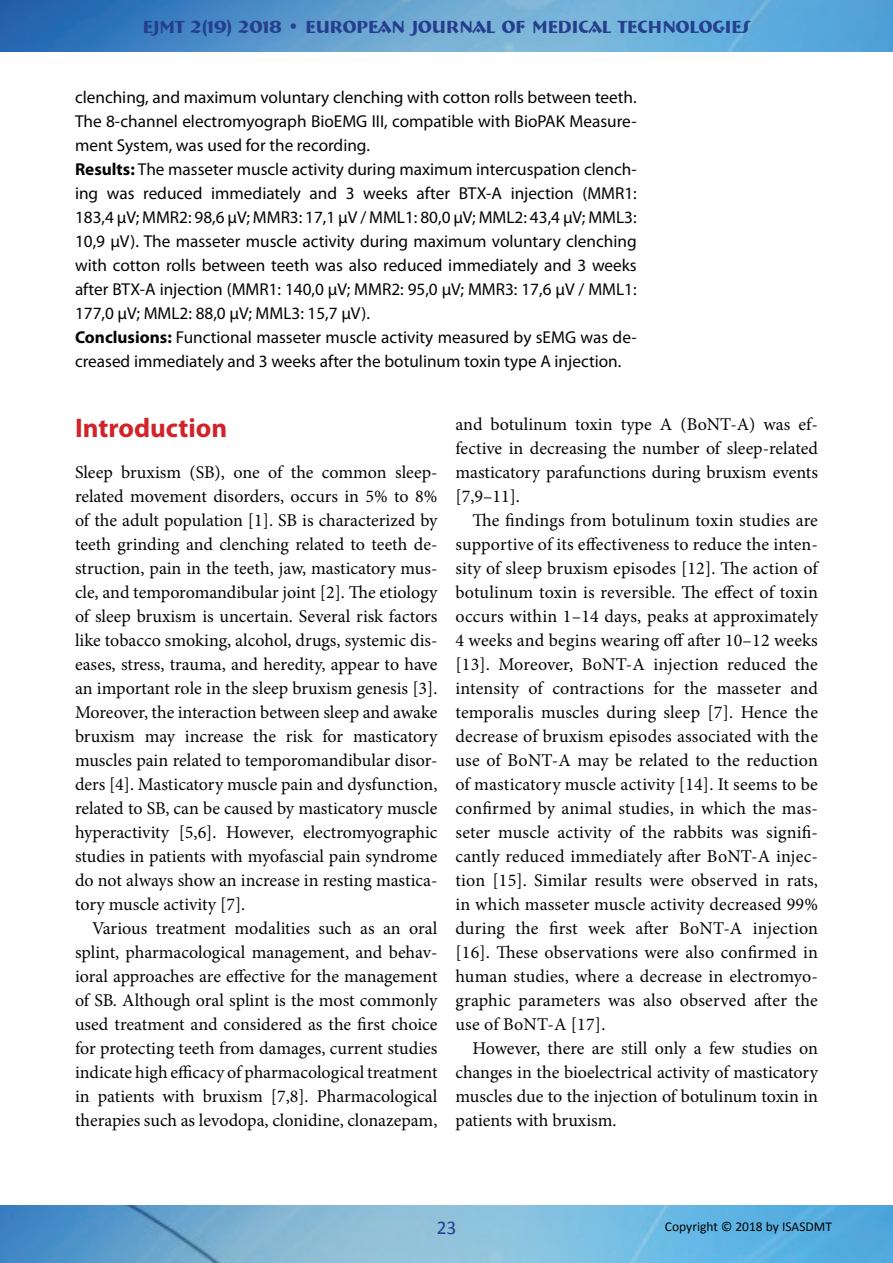
<style>
.page{position:relative;width:893px;height:1263px;background:#fff}
.page>*{position:absolute;margin:0;border:0;box-sizing:border-box;transform-origin:0 0}
.t1{font:700 27px "Myriad Pro";color:#d1232a}
.t2{font:19.5px "Calibri";color:#253f8e}
.t3{font:18px/24px "Minion Pro";color:#040503;text-align:justify}
.t4{font:700 18px "Bremen BT";color:#253f8e}
.t5{font:17.25px/24px "Myriad Pro";color:#040503}
.t6{font:13.5px "Calibri";color:#040503}
.s1{font-weight:700}
</style>
<div class="page">
<img style="left:0;top:0;width:893px;height:52px">
<img style="left:0;top:1205px;width:893px;height:58px">
<p class="t4" style="left:143px;top:15px;width:609px">EJMT 2(19) 2018 • EUROPEAN JOURNAL OF MEDICAL TECHNOLOGIES</p>
<p class="t5" style="left:75px;top:85px;width:563px">clenching, and maximum voluntary clenching with cotton rolls between teeth.<br>The 8-channel electromyograph BioEMG III, compatible with BioPAK Measure&shy;ment System, was used for the recording.<br><span class="s1">Results:</span> The masseter muscle activity during maximum intercuspation clench&shy;ing was reduced immediately and 3 weeks after BTX-A injection (MMR1:<br>183,4 μV; MMR2: 98,6 μV; MMR3: 17,1 μV / MML1: 80,0 μV; MML2: 43,4 μV; MML3:<br>10,9 μV). The masseter muscle activity during maximum voluntary clenching with cotton rolls between teeth was also reduced immediately and 3 weeks after BTX-A injection (MMR1: 140,0 μV; MMR2: 95,0 μV; MMR3: 17,6 μV / MML1:<br>177,0 μV; MML2: 88,0 μV; MML3: 15,7 μV).<br><span class="s1">Conclusions:</span> Functional masseter muscle activity measured by sEMG was de&shy;creased immediately and 3 weeks after the botulinum toxin type A injection.</p>
<h1 class="t1" style="left:75px;top:411px;width:154px">Introduction</h1>
<p class="t3" style="left:75px;top:461px;width:364px">Sleep bruxism (SB), one of the common sleep&shy;related movement disorders, occurs in 5% to 8% of the adult population [1]. SB is characterized by teeth grinding and clenching related to teeth de&shy;struction, pain in the teeth, jaw, masticatory mus&shy;cle, and temporomandibular joint [2]. The etiology of sleep bruxism is uncertain. Several risk factors like tobacco smoking, alcohol, drugs, systemic dis&shy;eases, stress, trauma, and heredity, appear to have an important role in the sleep bruxism genesis [3].<br>Moreover, the interaction between sleep and awake bruxism may increase the risk for masticatory muscles pain related to temporomandibular disor&shy;ders [4]. Masticatory muscle pain and dysfunction, related to SB, can be caused by masticatory muscle hyperactivity [5,6]. However, electromyographic studies in patients with myofascial pain syndrome do not always show an increase in resting mastica&shy;tory muscle activity [7].</p>
<p class="t3" style="left:75px;top:917px;width:364px;text-indent:17px">Various treatment modalities such as an oral splint, pharmacological management, and behav&shy;ioral approaches are effective for the management of SB. Although oral splint is the most commonly used treatment and considered as the first choice for protecting teeth from damages, current studies indicate high efficacy of pharmacological treatment in patients with bruxism [7,8]. Pharmacological therapies such as levodopa, clonidine, clonazepam,</p>
<p class="t3" style="left:455px;top:412px;width:364px">and botulinum toxin type A (BoNT-A) was ef&shy;fective in decreasing the number of sleep-related masticatory parafunctions during bruxism events [7,9–11].</p>
<p class="t3" style="left:455px;top:508px;width:364px;text-indent:17px">The findings from botulinum toxin studies are supportive of its effectiveness to reduce the inten&shy;sity of sleep bruxism episodes [12]. The action of botulinum toxin is reversible. The effect of toxin occurs within 1–14 days, peaks at approximately 4 weeks and begins wearing off after 10–12 weeks [13]. Moreover, BoNT-A injection reduced the intensity of contractions for the masseter and temporalis muscles during sleep [7]. Hence the decrease of bruxism episodes associated with the use of BoNT-A may be related to the reduction of masticatory muscle activity [14]. It seems to be confirmed by animal studies, in which the mas&shy;seter muscle activity of the rabbits was signifi&shy;cantly reduced immediately after BoNT-A injec&shy;tion [15]. Similar results were observed in rats, in which masseter muscle activity decreased 99% during the first week after BoNT-A injection [16]. These observations were also confirmed in human studies, where a decrease in electromyo&shy;graphic parameters was also observed after the use of BoNT-A [17].</p>
<p class="t3" style="left:455px;top:1036px;width:364px;text-indent:17px">However, there are still only a few studies on changes in the bioelectrical activity of masticatory muscles due to the injection of botulinum toxin in patients with bruxism.</p>
<p class="t2" style="left:437px;top:1215px;width:21px">23</p>
<p class="t6" style="left:665px;top:1218px;width:169px">Copyright © 2018 by ISASDMT</p>
</div>
